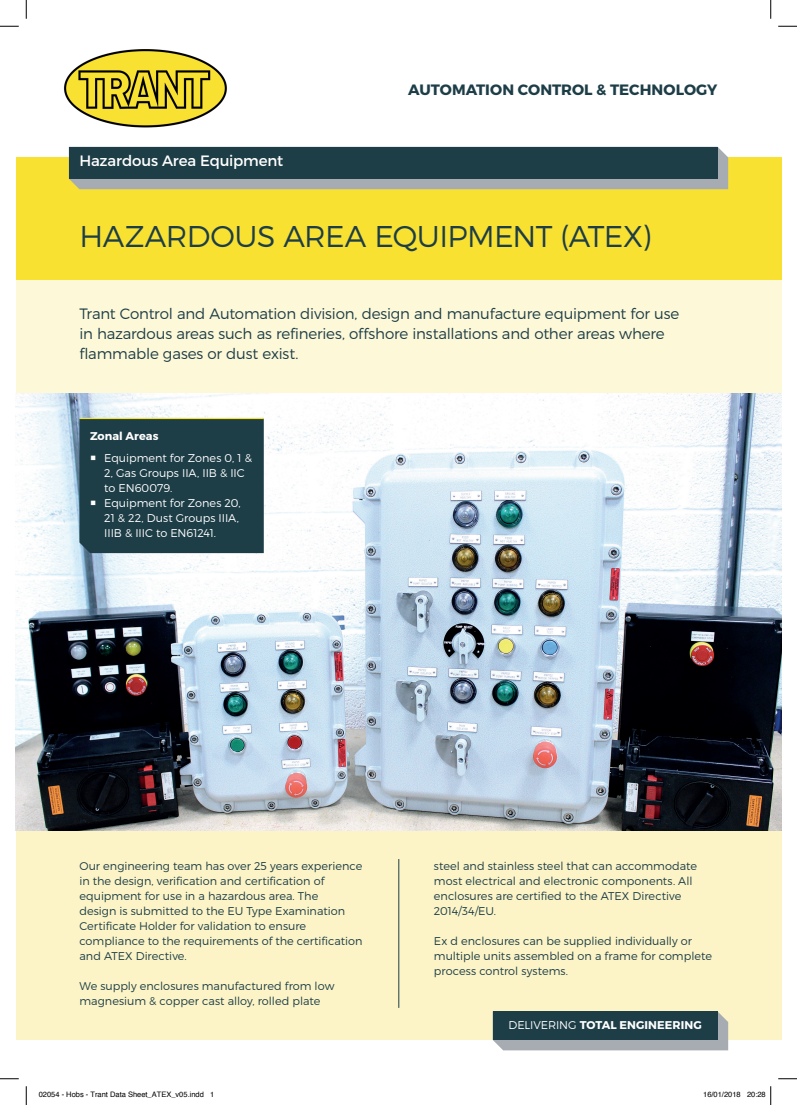
<style>
.page{position:relative;width:797px;height:1105px;background:#fff}
.page>*{position:absolute;margin:0;border:0;box-sizing:border-box;transform-origin:0 0}
.t1{font:300 30px "Montserrat";letter-spacing:-.02em;color:#1d3d47}
.t2{font:300 15px/20px "Montserrat";letter-spacing:-.01em;color:#1d3d47}
.t3{font:700 15px "Montserrat";color:#1d3d47}
.t4{font:15px "Montserrat";letter-spacing:-.01em;color:#fff}
.t5{font:300 11.25px/15px "Montserrat";color:#1d3d47}
.t6{font:300 11.25px/15px "Montserrat";letter-spacing:-.005em;color:#fff}
.t7{font:700 11.25px "Montserrat";letter-spacing:.01em;color:#fff}
.t8{font:7.5px "Helvetica";color:#000}
.s1{font-weight:300}
</style>
<div class="page">
<div style="left:16px;top:280px;width:765px;height:113px;background:#fdf8d8"></div>
<div style="left:16px;top:831px;width:765px;height:209px;background:#fcf4c6"></div>
<hr style="left:398px;top:859px;width:1px;height:149px;background:#1d3d47">
<div style="left:16px;top:157px;width:765px;height:123px;background:#f9e132"></div>
<img style="left:16px;top:393px;width:765px;height:438px">
<div style="left:79px;top:419px;width:185px;height:134px;background:#1d3d47"></div>
<hr style="left:79px;top:418px;width:185px;height:1px;background:#f9e132">
<div style="left:69px;top:147px;width:659px;height:42px;background:#a7acb2"></div>
<img style="left:64px;top:49px;width:163px;height:79px">
<div style="left:493px;top:1011px;width:235px;height:39px;background:#a7acb2"></div>
<div style="left:492px;top:1011px;width:225px;height:29px;background:#1d3d47"></div>
<div style="left:69px;top:147px;width:648px;height:32px;background:#1d3d47"></div>
<svg style="left:0;top:25px;width:19px;height:2px"></svg>
<svg style="left:778px;top:25px;width:19px;height:2px"></svg>
<svg style="left:0;top:1078px;width:19px;height:1px"></svg>
<svg style="left:778px;top:1078px;width:19px;height:1px"></svg>
<svg style="left:25px;top:0;width:2px;height:19px"></svg>
<svg style="left:25px;top:1086px;width:2px;height:19px"></svg>
<svg style="left:770px;top:0;width:1px;height:19px"></svg>
<svg style="left:770px;top:1086px;width:1px;height:19px"></svg>
<h2 class="t4" style="left:79px;top:152px;width:205px">Hazardous Area Equipment</h2>
<h2 class="t3" style="left:408px;top:81px;width:311px">AUTOMATION CONTROL &amp; TECHNOLOGY</h2>
<h1 class="t1" style="left:80px;top:218px;width:573px">HAZARDOUS AREA EQUIPMENT (ATEX)</h1>
<h2 class="t2" style="left:79px;top:303px;width:601px">Trant Control and Automation division, design and manufacture equipment for use in hazardous areas such as refineries, offshore installations and other areas where flammable gases or dust exist.</h2>
<p class="t7" style="left:90px;top:429px;width:70px">Zonal Areas</p>
<p class="t6" style="left:104px;top:450px;width:149px;text-indent:-14px">○ Equipment for Zones 0, 1 &amp;<br>2, Gas Groups IIA, IIB &amp; IIC to EN60079.</p>
<p class="t6" style="left:104px;top:495px;width:138px;text-indent:-14px">○ Equipment for Zones 20,<br>21 &amp; 22, Dust Groups IIIA,<br>IIIB &amp; IIIC to EN61241.</p>
<p class="t5" style="left:79px;top:858px;width:285px">Our engineering team has over 25 years experience in the design, verification and certification of equipment for use in a hazardous area. The<br>design is submitted to the EU Type Examination Certificate Holder for validation to ensure compliance to the requirements of the certification and ATEX Directive.</p>
<p class="t5" style="left:79px;top:978px;width:256px">We supply enclosures manufactured from low magnesium &amp; copper cast alloy, rolled plate</p>
<p class="t5" style="left:434px;top:858px;width:265px">steel and stainless steel that can accommodate most electrical and electronic components. All enclosures are certified to the ATEX Directive 2014/34/EU.</p>
<p class="t5" style="left:434px;top:933px;width:279px">Ex d enclosures can be supplied individually or multiple units assembled on a frame for complete process control systems.</p>
<p class="t7" style="left:508px;top:1018px;width:195px"><span class="s1">DELIVERING</span> TOTAL ENGINEERING</p>
<p class="t8" style="left:39px;top:1089px;width:177px">02054 - Hobs - Trant Data Sheet_ATEX_v05.indd 1</p>
<p class="t8" style="left:703px;top:1089px;width:64px">16/01/2018 20:28</p>
</div>
